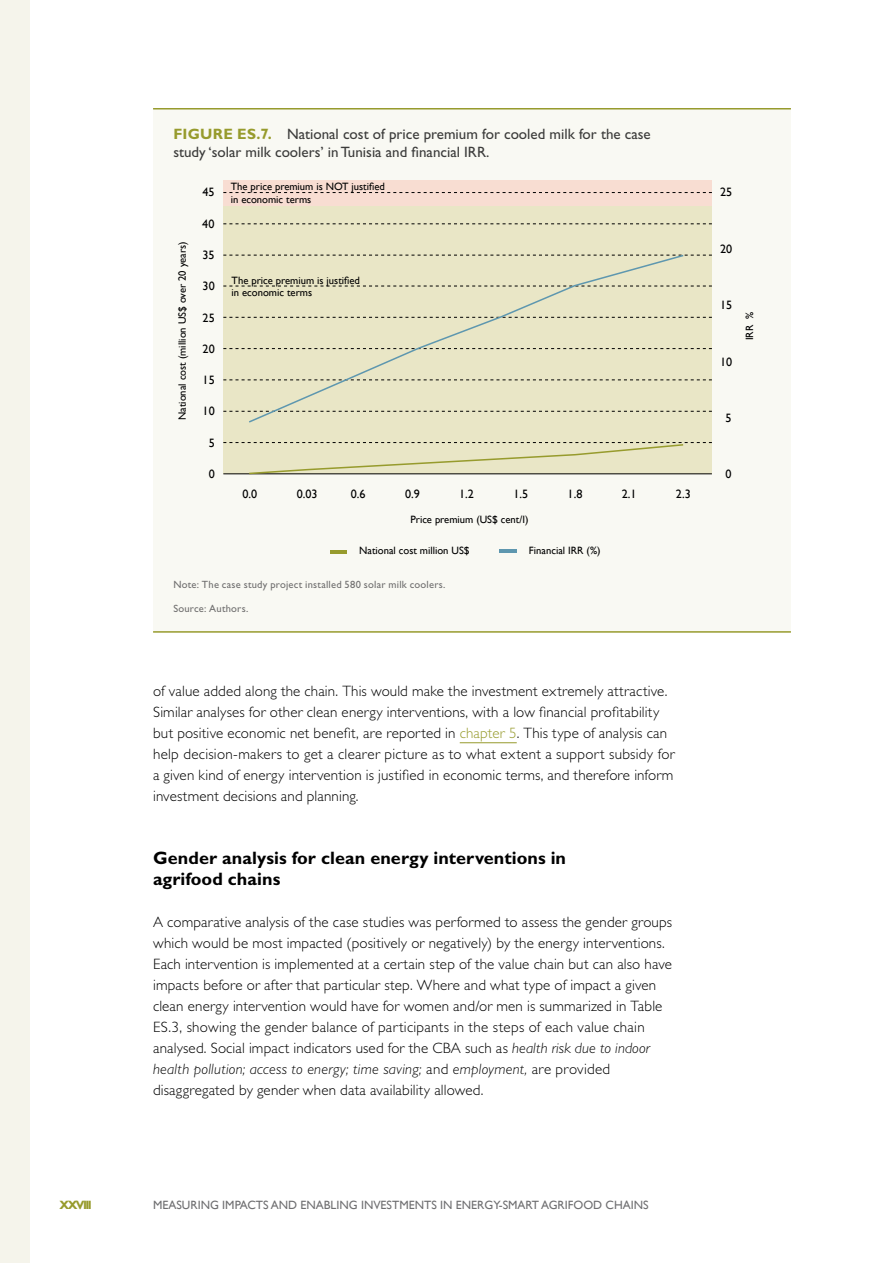
<style>
.page{position:relative;width:893px;height:1263px;background:#fff}
.page>*{position:absolute;margin:0;border:0;box-sizing:border-box;transform-origin:0 0}
.Head_4_schwarz_Kapit{font:700 18px/21px "Gill Sans Std";letter-spacing:.005em;color:#000}
.Fließtext{font:300 15px/21px "Gill Sans Std";letter-spacing:.01em;color:#000}
.Head_Tabelle_Figure{font:15px/18px "Gill Sans Std";color:#3c3c3b}
.t1{font:12.15px "Gill Sans";color:#000}
.t2{font:12px "Gill Sans";color:#6f6f71}
.t3{font:700 12px "Gill Sans";letter-spacing:-.13em;color:#979b2d}
.t4{font:10.65px/12.8px "Gill Sans";color:#000}
.Note_Source{font:10.5px "Gill Sans Std";letter-spacing:.02em;color:#706f6f}
.s1{font-weight:700;color:#979b2d}
.s2{color:#979b2d}
.s3{font-style:italic}
</style>
<div class="page">
<div style="left:0;top:0;width:30px;height:1263px;background:#f5f4eb"></div>
<hr style="left:460px;top:742px;width:57px;height:1px;background:#979b2d">
<div style="left:153px;top:109px;width:638px;height:523px;background:#f9f9f3"></div>
<hr style="left:153px;top:108px;width:638px;height:2px;background:#979b2d">
<hr style="left:153px;top:631px;width:638px;height:2px;background:#979b2d">
<div style="left:223px;top:205px;width:489px;height:269px;background:#e9e6c6"></div>
<div style="left:223px;top:180px;width:489px;height:25px;background:#f8ddd2"></div>
<svg style="left:223px;top:286px;width:489px;height:1px"></svg>
<svg style="left:223px;top:317px;width:489px;height:1px"></svg>
<svg style="left:223px;top:348px;width:489px;height:1px"></svg>
<svg style="left:223px;top:379px;width:489px;height:1px"></svg>
<svg style="left:223px;top:411px;width:489px;height:1px"></svg>
<hr style="left:330px;top:550px;width:17px;height:3px;background:#979b2d">
<hr style="left:499px;top:550px;width:17px;height:3px;background:#5e97af">
<svg style="left:223px;top:192px;width:489px;height:1px"></svg>
<svg style="left:223px;top:223px;width:489px;height:1px"></svg>
<svg style="left:223px;top:255px;width:489px;height:1px"></svg>
<svg style="left:223px;top:442px;width:489px;height:33px"></svg>
<svg style="left:247px;top:254px;width:438px;height:169px"></svg>
<p class="Head_Tabelle_Figure" style="left:173px;top:125px;width:479px"><span class="s1">FIGURE ES.7.</span> National cost of price premium for cooled milk for the case study ‘solar milk coolers’ in Tunisia and financial IRR.</p>
<p class="t4" style="left:176px;top:420px;width:180px;rotate:-90deg">National cost (million US$ over 20 years)</p>
<p class="t1" style="left:202px;top:185px;width:14px">45</p>
<p class="t1" style="left:202px;top:216px;width:14px">40</p>
<p class="t1" style="left:202px;top:248px;width:14px">35</p>
<p class="t1" style="left:203px;top:279px;width:14px">30</p>
<p class="t1" style="left:203px;top:310px;width:14px">25</p>
<p class="t1" style="left:203px;top:342px;width:14px">20</p>
<p class="t1" style="left:203px;top:373px;width:14px">15</p>
<p class="t1" style="left:203px;top:404px;width:14px">10</p>
<p class="t1" style="left:209px;top:435px;width:8px">5</p>
<p class="t1" style="left:209px;top:467px;width:8px">0</p>
<p class="t4" style="left:231px;top:180px;width:156px">The price premium is NOT justified in economic terms</p>
<p class="t4" style="left:232px;top:274px;width:130px">The price premium is justified in economic terms</p>
<p class="t1" style="left:242px;top:487px;width:16px">0.0</p>
<p class="t1" style="left:297px;top:487px;width:22px">0.03</p>
<p class="t1" style="left:351px;top:487px;width:16px">0.6</p>
<p class="t1" style="left:405px;top:487px;width:16px">0.9</p>
<p class="t1" style="left:459px;top:487px;width:16px">1.2</p>
<p class="t1" style="left:513px;top:487px;width:16px">1.5</p>
<p class="t1" style="left:568px;top:487px;width:16px">1.8</p>
<p class="t1" style="left:622px;top:487px;width:16px">2.1</p>
<p class="t1" style="left:676px;top:487px;width:16px">2.3</p>
<p class="t4" style="left:410px;top:513px;width:120px">Price premium (US$ cent/I)</p>
<p class="t4" style="left:359px;top:544px;width:112px">National cost million US$</p>
<p class="t4" style="left:529px;top:544px;width:73px">Financial IRR (%)</p>
<p class="Note_Source" style="left:173px;top:578px;width:274px">Note: The case study project installed 580 solar milk coolers.</p>
<p class="Note_Source" style="left:173px;top:602px;width:77px">Source: Authors.</p>
<p class="Fließtext" style="left:153px;top:681px;width:523px">of value added along the chain. This would make the investment extremely attractive.<br>Similar analyses for other clean energy interventions, with a low financial profitability but positive economic net benefit, are reported in <span class="s2">chapter 5</span>. This type of analysis can help decision-makers to get a clearer picture as to what extent a support subsidy for a given kind of energy intervention is justified in economic terms, and therefore inform investment decisions and planning.</p>
<p class="Head_4_schwarz_Kapit" style="left:153px;top:848px;width:414px">Gender analysis for clean energy interventions in agrifood chains</p>
<p class="Fließtext" style="left:153px;top:912px;width:520px">A comparative analysis of the case studies was performed to assess the gender groups which would be most impacted (positively or negatively) by the energy interventions.<br>Each intervention is implemented at a certain step of the value chain but can also have impacts before or after that particular step. Where and what type of impact a given clean energy intervention would have for women and/or men is summarized in Table ES.3, showing the gender balance of participants in the steps of each value chain analysed. Social impact indicators used for the CBA such as <span class="s3">health risk due to indoor health pollution; access to energy; time saving;</span> and <span class="s3">employment,</span> are provided disaggregated by gender when data availability allowed.</p>
<p class="t1" style="left:720px;top:185px;width:14px">25</p>
<p class="t1" style="left:720px;top:241px;width:14px">20</p>
<p class="t1" style="left:720px;top:298px;width:14px">15</p>
<p class="t1" style="left:720px;top:354px;width:14px">10</p>
<p class="t4" style="left:743px;top:340px;width:30px;rotate:-90deg">IRR %</p>
<p class="t1" style="left:725px;top:411px;width:8px">5</p>
<p class="t1" style="left:725px;top:467px;width:8px">0</p>
<p class="t3" style="left:60px;top:1197px;width:34px">XXVIII</p>
<p class="t2" style="left:153px;top:1197px;width:497px">MEASURING IMPACTS AND ENABLING INVESTMENTS IN ENERGY-SMART AGRIFOOD CHAINS</p>
</div>
